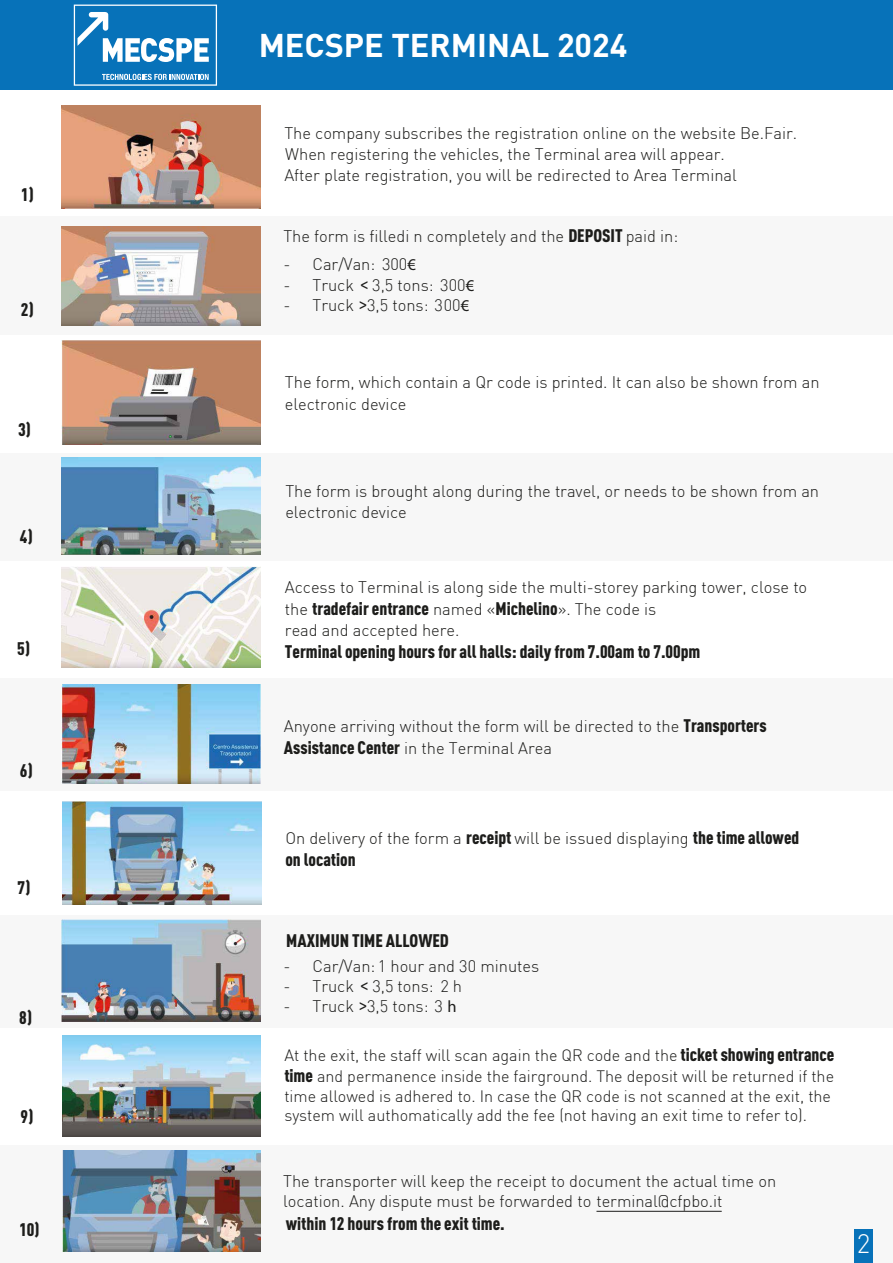
<style>
.page{position:relative;width:893px;height:1263px;background:#fff}
.page>*{position:absolute;margin:0;border:0;box-sizing:border-box;transform-origin:0 0}
.t1{font:700 32.4px "DIN";color:#fff}
.t2{font:300 26.4px "DIN";color:#fff}
.t3{font:900 18px "DIN Cond";color:#1d1d1b}
.t4{font:300 16.5px/21.5px "DIN";color:#1d1d1b}
.t5{font:300 16.2px/21.6px "DIN";color:#1d1d1b}
.s1{font-family:"DIN Cond";font-weight:900;font-size:18px}
.s2{font-family:"Myriad Pro";font-weight:400}
.s3{font-family:"Arial Narrow";font-weight:400}
.s4{font-family:"DIN";font-weight:300;font-size:16.5px}
</style>
<div class="page">
<div style="left:0;top:217px;width:893px;height:118px;background:#f7f7f7"></div>
<div style="left:0;top:453px;width:893px;height:107px;background:#f7f7f7"></div>
<div style="left:0;top:678px;width:893px;height:112px;background:#f7f7f7"></div>
<div style="left:0;top:915px;width:893px;height:113px;background:#f7f7f7"></div>
<div style="left:0;top:1145px;width:893px;height:118px;background:#f7f7f7"></div>
<img style="left:62px;top:919px;width:199px;height:103px">
<img style="left:62px;top:227px;width:198px;height:98px">
<img style="left:62px;top:457px;width:198px;height:97px">
<img style="left:62px;top:341px;width:198px;height:103px">
<img style="left:62px;top:106px;width:198px;height:103px">
<img style="left:62px;top:567px;width:198px;height:101px">
<img style="left:62px;top:684px;width:198px;height:100px">
<img style="left:62px;top:801px;width:199px;height:104px">
<img style="left:63px;top:1036px;width:198px;height:101px">
<img style="left:62px;top:1151px;width:198px;height:100px">
<hr style="left:596px;top:1211px;width:126px;height:1px;background:#1d1d1b">
<div style="left:854px;top:1229px;width:19px;height:34px;background:#0772b9"></div>
<div style="left:0;top:0;width:893px;height:90px;background:#0772b9"></div>
<svg style="left:74px;top:5px;width:143px;height:81px"></svg>
<p class="t3" style="left:21px;top:183px;width:14px">1)</p>
<p class="t3" style="left:21px;top:299px;width:14px">2)</p>
<p class="t3" style="left:18px;top:418px;width:14px">3)</p>
<p class="t3" style="left:20px;top:526px;width:14px">4)</p>
<p class="t3" style="left:17px;top:637px;width:14px">5)</p>
<p class="t3" style="left:20px;top:760px;width:14px">6)</p>
<p class="t3" style="left:17px;top:876px;width:14px">7)</p>
<p class="t3" style="left:19px;top:1006px;width:14px">8)</p>
<p class="t3" style="left:21px;top:1106px;width:14px">9)</p>
<p class="t3" style="left:19px;top:1218px;width:22px">10)</p>
<h1 class="t1" style="left:259px;top:24px;width:370px">MECSPE TERMINAL 2024</h1>
<p class="t4" style="left:284px;top:122px;width:514px">The company subscribes the registration online on the website Be.Fair.<br>When registering the vehicles, the Terminal area will appear.<br>After plate registration, you will be redirected to Area Terminal</p>
<p class="t4" style="left:283px;top:225px;width:396px">The form is filledi n completely and the <span class="s1">DEPOSIT</span> paid in:</p>
<p class="t4" style="left:283px;top:253px;width:134px">- Car/Van: 300<span class="s2">€</span></p>
<p class="t4" style="left:283px;top:274px;width:192px">- Truck <span class="s3">&lt;</span> 3,5 tons: 300<span class="s2">€</span></p>
<p class="t4" style="left:283px;top:294px;width:187px">- Truck <span class="s3">&gt;</span>3,5 tons: 300<span class="s2">€</span></p>
<p class="t4" style="left:285px;top:371px;width:536px">The form, which contain a Qr code is printed. It can also be shown from an electronic device</p>
<p class="t4" style="left:285px;top:480px;width:535px">The form is brought along during the travel, or needs to be shown from an electronic device</p>
<p class="t4" style="left:285px;top:576px;width:524px">Access to Terminal is along side the multi-storey parking tower, close to</p>
<p class="t3" style="left:285px;top:597px;width:373px"><span class="s4">the</span> tradefair entrance <span class="s4">named «</span>Michelino<span class="s4">». The code is</span></p>
<p class="t4" style="left:285px;top:619px;width:176px">read and accepted here.</p>
<p class="t3" style="left:285px;top:640px;width:417px">Terminal opening hours for all halls: daily from 7.00am to 7.00pm</p>
<p class="t4" style="left:284px;top:715px;width:484px">Anyone arriving without the form will be directed to the <span class="s1">Transporters<br>Assistance Center</span> in the Terminal Area</p>
<p class="t4" style="left:285px;top:827px;width:515px">On delivery of the form a <span class="s1">receipt</span> will be issued displaying <span class="s1">the time allowed</span></p>
<p class="t3" style="left:285px;top:848px;width:72px">on location</p>
<p class="t3" style="left:286px;top:929px;width:164px">MAXIMUN TIME ALLOWED</p>
<p class="t4" style="left:283px;top:955px;width:257px">- Car/Van: 1 hour and 30 minutes</p>
<p class="t4" style="left:283px;top:975px;width:180px">- Truck <span class="s3">&lt;</span> 3,5 tons: 2 h</p>
<p class="t4" style="left:283px;top:995px;width:175px">- Truck <span class="s3">&gt;</span>3,5 tons: 3 <span class="s2">h</span></p>
<p class="t5" style="left:284px;top:1044px;width:552px">At the exit, the staff will scan again the QR code and the <span class="s1">ticket showing entrance time</span> and permanence inside the fairground. The deposit will be returned if the</p>
<p class="t5" style="left:284px;top:1086px;width:548px;line-height:19.5px">time allowed is adhered to. In case the QR code is not scanned at the exit, the system will authomatically add the fee (not having an exit time to refer to).</p>
<p class="t4" style="left:283px;top:1171px;width:494px;line-height:20px">The transporter will keep the receipt to document the actual time on location. Any dispute must be forwarded to terminal@cfpbo.it</p>
<p class="t3" style="left:286px;top:1212px;width:220px">within 12 hours from the exit time.</p>
<h2 class="t2" style="left:857px;top:1227px;width:15px">2</h2>
</div>
